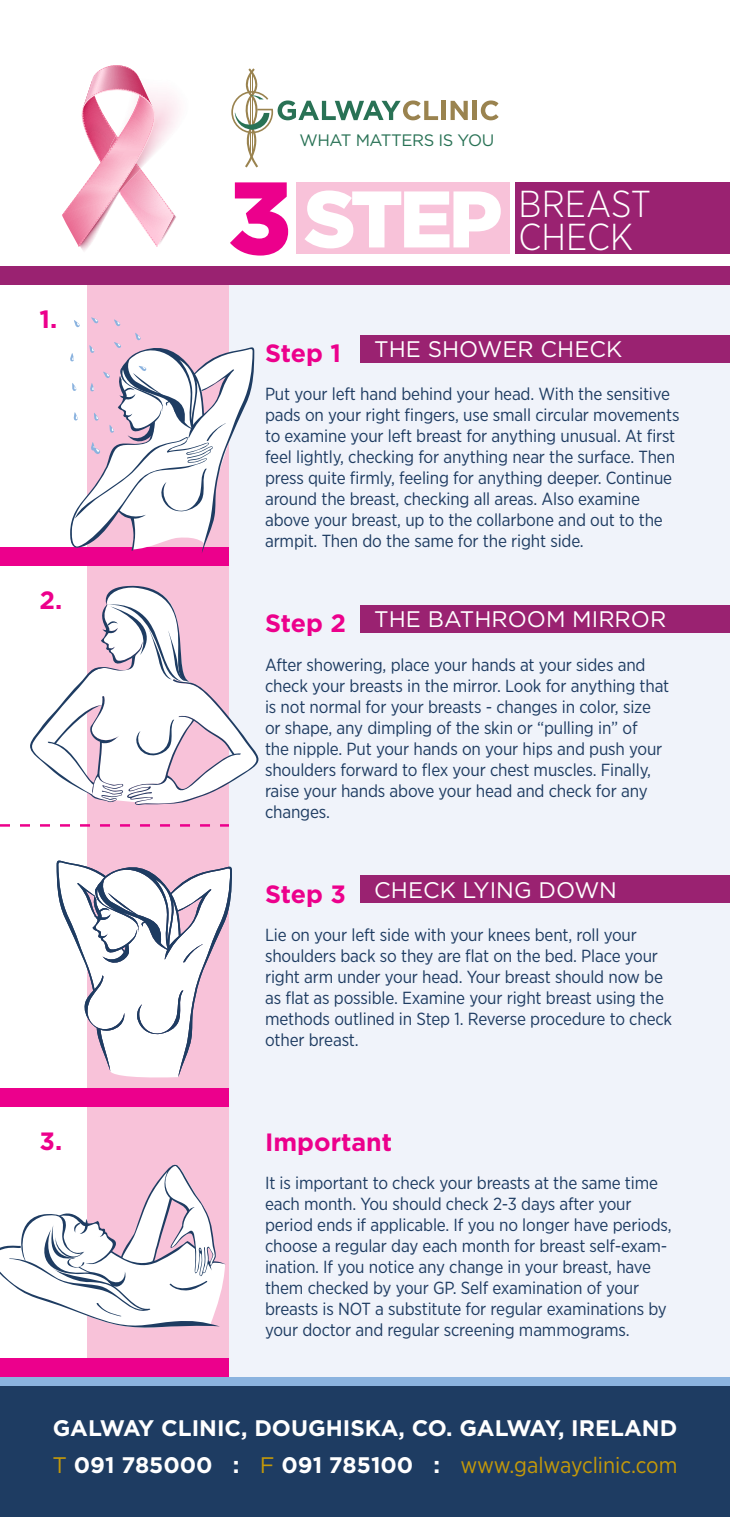
<style>
.page{position:relative;width:730px;height:1517px;background:#fff}
.page>*{position:absolute;margin:0;border:0;box-sizing:border-box;transform-origin:0 0}
.t1{font:900 102.5px "Gotham";color:#ec008c}
.t2{font:900 80px "Gotham";color:#fff}
.t3{font:300 37.5px "Gotham Narrow";color:#fff}
.t4{font:700 25px "Gotham";color:#ec008c}
.t5{font:700 22.5px "Gotham";color:#fff}
.t6{font:22.5px "Gotham";color:#fff}
.t7{font:17.5px/21px "Gotham Narrow";letter-spacing:-.01em;color:#1e3c62}
.t8{font:16.5px "Gotham";letter-spacing:-.025em;color:#297255}
.s1{font-weight:400;color:#c49909}
.s2{font-family:"Gotham Narrow";font-weight:400;color:#c49909}
</style>
<div class="page">
<div style="left:87px;top:285px;width:143px;height:1232px;background:#f8c2d9"></div>
<svg style="left:0;top:824px;width:230px;height:2px"></svg>
<div style="left:0;top:547px;width:730px;height:19px;background:#ec008c"></div>
<div style="left:0;top:1088px;width:730px;height:18px;background:#ec008c"></div>
<div style="left:0;top:1358px;width:730px;height:19px;background:#ec008c"></div>
<div style="left:230px;top:277px;width:500px;height:1232px;background:#f0f3fa"></div>
<svg style="left:231px;top:68px;width:207px;height:99px"></svg>
<div style="left:441px;top:101px;width:5px;height:19px;background:#9a834f"></div>
<svg style="left:451px;top:101px;width:17px;height:19px"></svg>
<hr style="left:473px;top:101px;width:4px;height:19px;background:#9a834f">
<svg style="left:481px;top:100px;width:18px;height:20px"></svg>
<div style="left:515px;top:182px;width:215px;height:72px;background:#9a2271"></div>
<div style="left:0;top:266px;width:730px;height:19px;background:#9a2271"></div>
<div style="left:360px;top:335px;width:370px;height:27px;background:#9a2271"></div>
<div style="left:360px;top:605px;width:370px;height:27px;background:#9a2271"></div>
<div style="left:360px;top:876px;width:370px;height:27px;background:#9a2271"></div>
<img style="left:80px;top:98px;width:99px;height:153px">
<svg style="left:62px;top:65px;width:112px;height:182px"></svg>
<div style="left:0;top:1377px;width:730px;height:9px;background:#8bb3df"></div>
<div style="left:0;top:1386px;width:730px;height:131px;background:#1e3c62"></div>
<svg style="left:30px;top:585px;width:229px;height:220px"></svg>
<svg style="left:0;top:1164px;width:226px;height:164px"></svg>
<svg style="left:70px;top:317px;width:184px;height:236px"></svg>
<div style="left:296px;top:182px;width:214px;height:72px;background:#f8c2d9"></div>
<svg style="left:57px;top:857px;width:175px;height:222px"></svg>
<p class="t4" style="left:40px;top:305px;width:19px">1.</p>
<p class="t4" style="left:40px;top:586px;width:24px">2.</p>
<p class="t4" style="left:40px;top:1126px;width:24px">3.</p>
<p class="t8" style="left:299px;top:131px;width:196px">WHAT MATTERS IS YOU</p>
<p class="t1" style="left:228px;top:159px;width:65px">3</p>
<p class="t2" style="left:304px;top:173px;width:200px">STEP</p>
<p class="t3" style="left:519px;top:181px;width:134px">BREAST</p>
<p class="t3" style="left:519px;top:213px;width:116px">CHECK</p>
<p class="t4" style="left:265px;top:339px;width:78px">Step 1</p>
<p class="t6" style="left:374px;top:336px;width:249px">THE SHOWER CHECK</p>
<p class="t7" style="left:265px;top:383px;width:416px">Put your left hand behind your head. With the sensitive pads on your right fingers, use small circular movements to examine your left breast for anything unusual. At first feel lightly, checking for anything near the surface. Then press quite firmly, feeling for anything deeper. Continue around the breast, checking all areas. Also examine above your breast, up to the collarbone and out to the armpit. Then do the same for the right side.</p>
<p class="t4" style="left:265px;top:609px;width:83px">Step 2</p>
<p class="t6" style="left:374px;top:607px;width:293px">THE BATHROOM MIRROR</p>
<p class="t7" style="left:265px;top:654px;width:406px">After showering, place your hands at your sides and check your breasts in the mirror. Look for anything that is not normal for your breasts - changes in color, size or shape, any dimpling of the skin or “pulling in” of<br>the nipple. Put your hands on your hips and push your shoulders forward to flex your chest muscles. Finally, raise your hands above your head and check for any changes.</p>
<p class="t4" style="left:265px;top:879px;width:83px">Step 3</p>
<p class="t6" style="left:374px;top:877px;width:244px">CHECK LYING DOWN</p>
<p class="t7" style="left:265px;top:924px;width:409px">Lie on your left side with your knees bent, roll your shoulders back so they are flat on the bed. Place your right arm under your head. Your breast should now be as flat as possible. Examine your right breast using the methods outlined in Step 1. Reverse procedure to check other breast.</p>
<p class="t4" style="left:265px;top:1127px;width:129px">Important</p>
<p class="t7" style="left:265px;top:1172px;width:408px">It is important to check your breasts at the same time each month. You should check 2-3 days after your period ends if applicable. If you no longer have periods, choose a regular day each month for breast self-exam&shy;ination. If you notice any change in your breast, have them checked by your GP. Self examination of your breasts is NOT a substitute for regular examinations by your doctor and regular screening mammograms.</p>
<p class="t5" style="left:53px;top:1414px;width:626px">GALWAY CLINIC, DOUGHISKA, CO. GALWAY, IRELAND</p>
<p class="t5" style="left:52px;top:1452px;width:626px"><span class="s1">T</span> 091 785000 : <span class="s1">F</span> 091 785100 : <span class="s2">www.galwayclinic.com</span></p>
</div>
